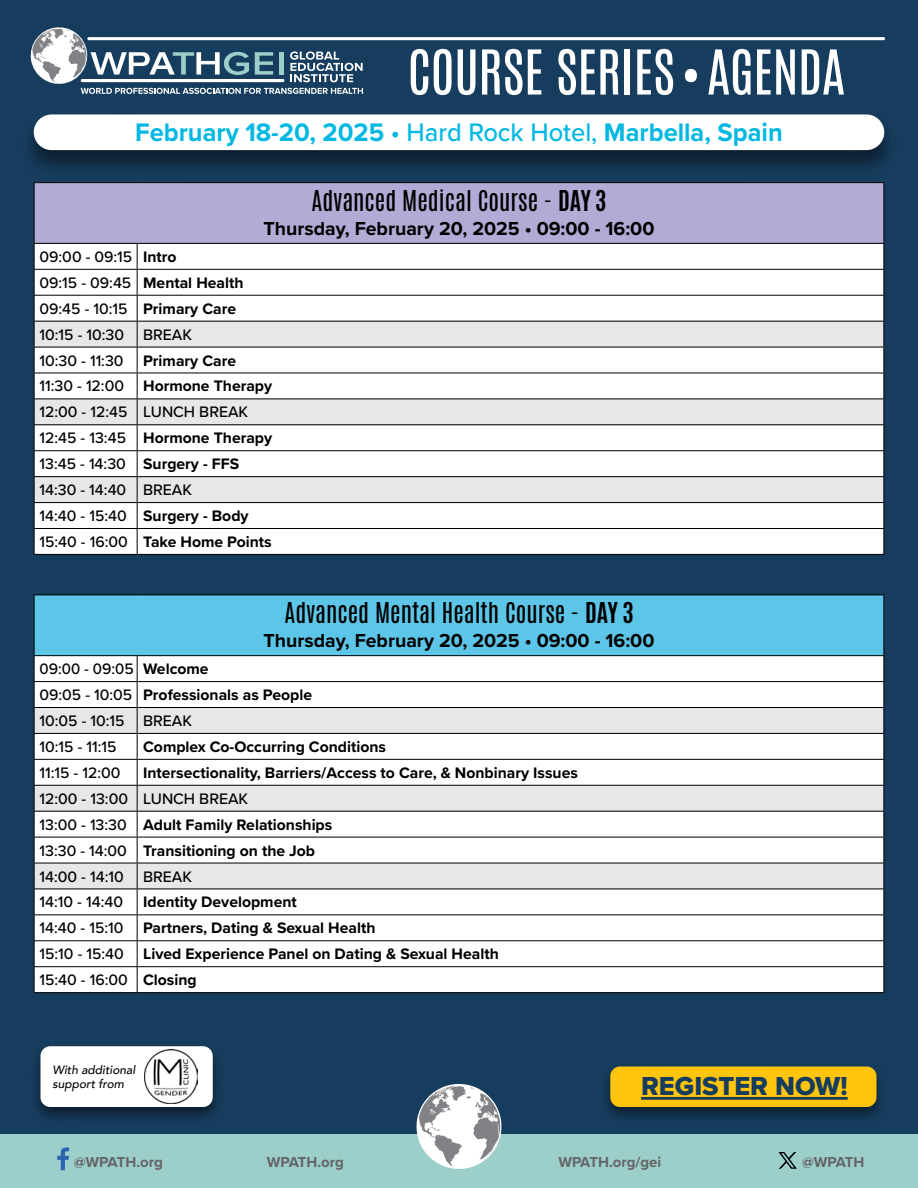
<style>
.page{position:relative;width:918px;height:1188px;background:#173d5e}
.page>*{position:absolute;margin:0;border:0;box-sizing:border-box;transform-origin:0 0}
.t1{font:52.5px "Antonio";letter-spacing:-.01em;color:#fff}
.t2{font:27px "Proxima Nova Extrabld";color:#173d5e}
.t3{font:700 26.25px "Proxima Nova";color:#00b8e2}
.t4{font:24px "Antonio";color:#000}
.t5{font:700 19.5px "Proxima Nova";color:#000}
.t6{font:500 15.75px/26px "Proxima Nova";color:#000}
.t7{font:700 15.75px/26px "Proxima Nova";color:#000}
.t8{font:500 15.75px/26px "Proxima Nova";color:#000;scale:.95 1}
.t9{font:700 15px "Proxima Nova";color:#636466}
.t10{font:italic 500 12px/14.4px "Avenir";color:#000}
.s1{font-weight:500}
.s2{font-weight:700}
</style>
<div class="page">
<div style="left:0;top:1134px;width:918px;height:54px;background:#9dcfca"></div>
<svg style="left:57px;top:1147px;width:12px;height:23px"></svg>
<svg style="left:779px;top:1152px;width:18px;height:17px"></svg>
<svg style="left:416px;top:1084px;width:86px;height:85px"></svg>
<svg style="left:30px;top:27px;width:333px;height:67px"></svg>
<hr style="left:89px;top:37px;width:795px;height:3px;background:#fff">
<div style="left:19px;top:113px;width:880px;height:65px;background:#000;opacity:.5"></div>
<div style="left:34px;top:114px;width:850px;height:36px;background:#fff;border-radius:18px"></div>
<div style="left:34px;top:183px;width:850px;height:60px;background:#b0acd5"></div>
<div style="left:35px;top:890px;width:849px;height:102px;background:#fff"></div>
<svg style="left:35px;top:656px;width:849px;height:233px;background:#f3f3f4"></svg>
<div style="left:34px;top:595px;width:850px;height:61px;background:#5dc6e8"></div>
<hr style="left:34px;top:182px;width:103px;height:1px;background:#000">
<hr style="left:34px;top:183px;width:1px;height:60px;background:#000">
<hr style="left:137px;top:182px;width:747px;height:1px;background:#000">
<hr style="left:884px;top:183px;width:1px;height:60px;background:#000">
<hr style="left:34px;top:243px;width:103px;height:1px;background:#000">
<hr style="left:137px;top:243px;width:747px;height:1px;background:#000">
<hr style="left:34px;top:595px;width:103px;height:1px;background:#000">
<hr style="left:34px;top:595px;width:1px;height:60px;background:#000">
<hr style="left:137px;top:595px;width:747px;height:1px;background:#000">
<hr style="left:884px;top:595px;width:1px;height:60px;background:#000">
<hr style="left:34px;top:655px;width:103px;height:1px;background:#000">
<hr style="left:137px;top:655px;width:747px;height:1px;background:#000">
<hr style="left:34px;top:681px;width:103px;height:1px;background:#000">
<hr style="left:137px;top:681px;width:747px;height:1px;background:#000">
<hr style="left:34px;top:707px;width:103px;height:1px;background:#000">
<hr style="left:137px;top:707px;width:747px;height:1px;background:#000">
<hr style="left:34px;top:733px;width:103px;height:1px;background:#000">
<hr style="left:137px;top:733px;width:747px;height:1px;background:#000">
<hr style="left:34px;top:914px;width:103px;height:1px;background:#000">
<hr style="left:137px;top:914px;width:747px;height:1px;background:#000">
<hr style="left:34px;top:940px;width:103px;height:1px;background:#000">
<hr style="left:137px;top:940px;width:747px;height:1px;background:#000">
<hr style="left:34px;top:966px;width:103px;height:1px;background:#000">
<hr style="left:137px;top:966px;width:747px;height:1px;background:#000">
<hr style="left:34px;top:992px;width:103px;height:1px;background:#000">
<hr style="left:137px;top:992px;width:747px;height:1px;background:#000">
<hr style="left:34px;top:759px;width:103px;height:1px;background:#000">
<hr style="left:137px;top:759px;width:747px;height:1px;background:#000">
<hr style="left:34px;top:837px;width:103px;height:1px;background:#000">
<hr style="left:137px;top:837px;width:747px;height:1px;background:#000">
<svg style="left:34px;top:244px;width:851px;height:351px;background:#d0d4d8"></svg>
<hr style="left:34px;top:863px;width:103px;height:1px;background:#000">
<hr style="left:137px;top:863px;width:747px;height:1px;background:#000">
<hr style="left:34px;top:889px;width:103px;height:1px;background:#000">
<hr style="left:137px;top:889px;width:747px;height:1px;background:#000">
<svg style="left:34px;top:656px;width:1px;height:336px"></svg>
<hr style="left:34px;top:785px;width:103px;height:1px;background:#000">
<hr style="left:137px;top:785px;width:747px;height:1px;background:#000">
<svg style="left:137px;top:656px;width:1px;height:336px"></svg>
<svg style="left:884px;top:656px;width:1px;height:336px"></svg>
<hr style="left:34px;top:811px;width:103px;height:1px;background:#000">
<hr style="left:137px;top:811px;width:747px;height:1px;background:#000">
<div style="left:599px;top:1063px;width:288px;height:62px;background:#000;opacity:.5"></div>
<div style="left:610px;top:1066px;width:267px;height:41px;background:#ffc40c;border-radius:10px"></div>
<div style="left:30px;top:1042px;width:194px;height:83px;background:#000;opacity:.5"></div>
<div style="left:40px;top:1046px;width:173px;height:61px;background:#fff;border-radius:10px"></div>
<hr style="left:641px;top:1097px;width:207px;height:3px;background:#173d5e">
<img style="left:144px;top:1050px;width:54px;height:53px">
<h1 class="t1" style="left:408px;top:33px;width:440px">COURSE SERIES•AGENDA</h1>
<h3 class="t3" style="left:135px;top:113px;width:649px">February 18-20, 2025 <span class="s1">• Hard Rock Hotel,</span> Marbella, Spain</h3>
<h3 class="t4" style="left:312px;top:183px;width:296px">Advanced Medical Course - <span class="s2">DAY 3</span></h3>
<p class="t5" style="left:264px;top:214px;width:392px">Thursday, February 20, 2025 • 09:00 - 16:00</p>
<p class="t6" style="left:40px;top:243px;width:234px">09:00 - 09:15 <span class="s2">Intro<br></span>09:15 - 09:45 <span class="s2">Mental Health<br></span>09:45 - 10:15 <span class="s2">Primary Care<br></span>10:15 - 10:30 BREAK<br>10:30 - 11:30 <span class="s2">Primary Care<br></span>11:30 - 12:00 <span class="s2">Hormone Therapy<br></span>12:00 - 12:45 LUNCH BREAK<br>12:45 - 13:45 <span class="s2">Hormone Therapy<br></span>13:45 - 14:30 <span class="s2">Surgery - FFS<br></span>14:30 - 14:40 BREAK<br>14:40 - 15:40 <span class="s2">Surgery - Body<br></span>15:40 - 16:00 <span class="s2">Take Home Points</span></p>
<h3 class="t4" style="left:284px;top:596px;width:351px">Advanced Mental Health Course - <span class="s2">DAY 3</span></h3>
<p class="t5" style="left:264px;top:626px;width:392px">Thursday, February 20, 2025 • 09:00 - 16:00</p>
<p class="t8" style="left:40px;top:655px;width:288px">09:00 - 09:05 <span class="s2">Welcome<br></span>09:05 - 10:05 <span class="s2">Professionals as People<br></span>10:05 - 10:15 BREAK<br>10:15 - 11:15</p>
<p class="t7" style="left:143px;top:733px;width:244px">Complex Co-Occurring Conditions</p>
<p class="t6" style="left:40px;top:759px;width:82px">11:15 - 12:00</p>
<p class="t7" style="left:143px;top:759px;width:436px">Intersectionality, Barriers/Access to Care, &amp; Nonbinary Issues</p>
<p class="t6" style="left:40px;top:785px;width:294px">12:00 - 13:00 LUNCH BREAK<br>13:00 - 13:30 <span class="s2">Adult Family Relationships<br></span>13:30 - 14:00 <span class="s2">Transitioning on the Job<br></span>14:00 - 14:10 BREAK<br>14:10 - 14:40</p>
<p class="t7" style="left:40px;top:889px;width:461px;text-indent:104px">Identity Development<br><span class="s1">14:40 - 15:10</span> Partners, Dating &amp; Sexual Health<br><span class="s1">15:10 - 15:40</span> Lived Experience Panel on Dating &amp; Sexual Health <span class="s1">15:40 - 16:00</span> Closing</p>
<p class="t10" style="left:52px;top:1063px;width:84px">With additional support from</p>
<h2 class="t2" style="left:641px;top:1066px;width:208px">REGISTER NOW!</h2>
<p class="t9" style="left:74px;top:1151px;width:90px">@WPATH.org</p>
<p class="t9" style="left:267px;top:1151px;width:79px">WPATH.org</p>
<p class="t9" style="left:558px;top:1151px;width:104px">WPATH.org/gei</p>
<p class="t9" style="left:802px;top:1151px;width:64px">@WPATH</p>
</div>
